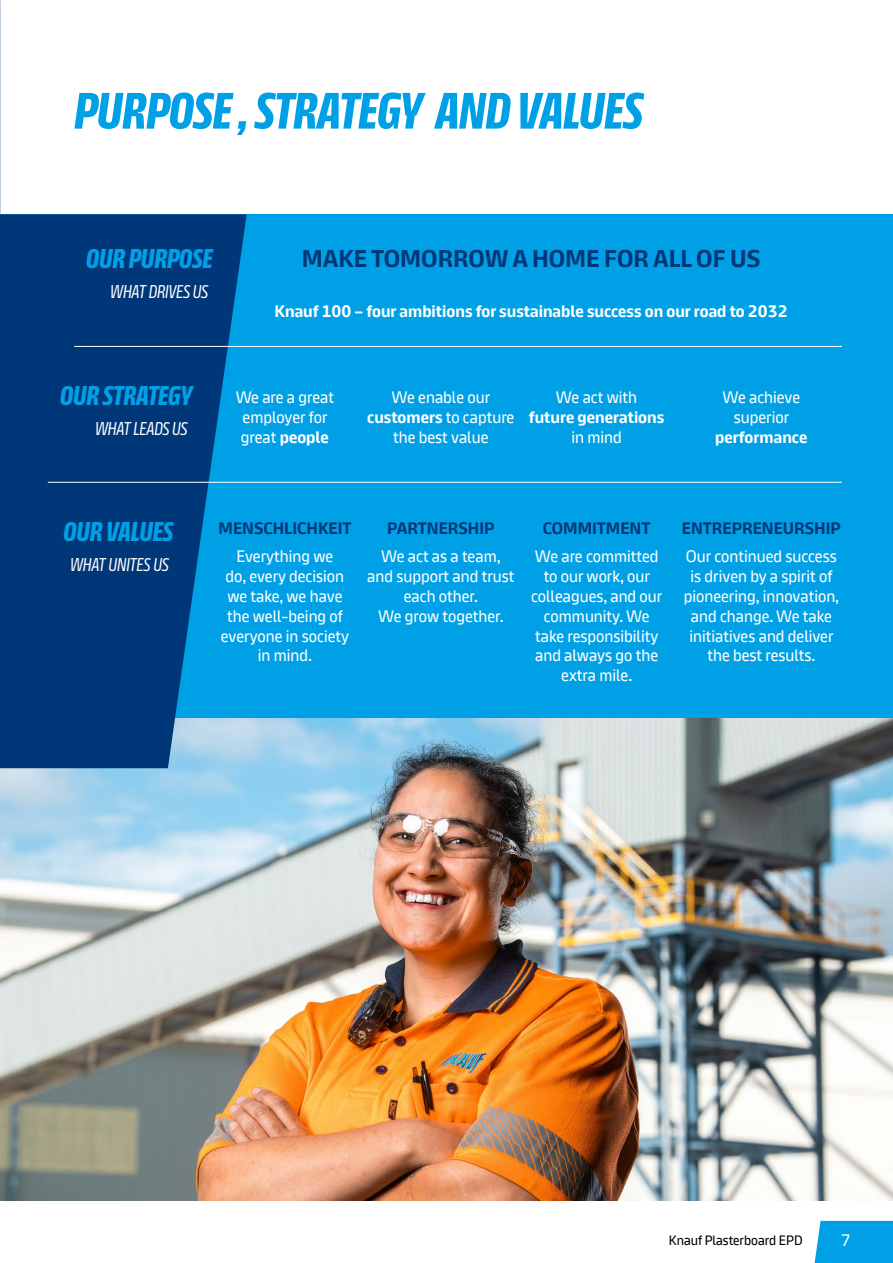
<style>
.page{position:relative;width:893px;height:1263px;background:#fff}
.page>*{position:absolute;margin:0;border:0;box-sizing:border-box;transform-origin:0 0}
.t1{font:700 51px "Knauf Screen Head";letter-spacing:-.01em;color:#00a0e6}
.t2{font:700 27px "Knauf Screen Head";letter-spacing:-.005em;color:#00a0e6}
.t3{font:700 24px "Knauf Screen";color:#003778}
.t4{font:18px "Knauf Screen Head";letter-spacing:-.015em;color:#fff}
.t5{font:16.5px/19.8px "Knauf Screen";color:#fff;text-align:center}
.t6{font:700 16.5px "Knauf Screen";color:#fff}
.t7{font:700 16.5px "Knauf Screen";color:#003778}
.t8{font:13.5px "Knauf Screen";color:#000}
.s1{font-weight:700}
</style>
<div class="page">
<img style="left:0;top:0;width:1px;height:214px">
<div style="left:0;top:214px;width:893px;height:555px;background:#00a0e6"></div>
<img style="left:0;top:719px;width:893px;height:481px">
<svg style="left:0;top:214px;width:247px;height:554px;fill:#003778"></svg>
<hr style="left:74px;top:346px;width:768px;height:1px;background:#fff">
<hr style="left:48px;top:482px;width:794px;height:1px;background:#fff">
<div style="left:814px;top:1221px;width:79px;height:42px;background:#00a0e6"></div>
<h1 class="t1" style="left:74px;top:85px;width:570px">PURPOSE , STRATEGY AND VALUES</h1>
<h2 class="t2" style="left:86px;top:245px;width:128px">OUR PURPOSE</h2>
<p class="t4" style="left:110px;top:283px;width:99px">WHAT DRIVES US</p>
<h3 class="t3" style="left:302px;top:245px;width:460px">MAKE TOMORROW A HOME FOR ALL OF US</h3>
<p class="t6" style="left:275px;top:302px;width:514px">Knauf 100 – four ambitions for sustainable success on our road to 2032</p>
<h2 class="t2" style="left:60px;top:381px;width:134px">OUR STRATEGY</h2>
<p class="t4" style="left:95px;top:419px;width:94px">WHAT LEADS US</p>
<p class="t5" style="left:236px;top:388px;width:100px">We are a great employer for great <span class="s1">people</span></p>
<p class="t5" style="left:367px;top:388px;width:149px">We enable our <span class="s1">customers</span> to capture the best value</p>
<p class="t5" style="left:556px;top:388px;width:83px">We act with</p>
<p class="t6" style="left:529px;top:408px;width:137px">future generations</p>
<p class="t5" style="left:571px;top:427px;width:52px">in mind</p>
<p class="t5" style="left:722px;top:388px;width:79px">We achieve superior</p>
<p class="t6" style="left:715px;top:428px;width:94px">performance</p>
<h2 class="t2" style="left:63px;top:518px;width:111px">OUR VALUES</h2>
<p class="t4" style="left:70px;top:555px;width:100px">WHAT UNITES US</p>
<p class="t7" style="left:219px;top:519px;width:135px">MENSCHLICHKEIT</p>
<p class="t5" style="left:221px;top:546px;width:130px">Everything we<br>do, every decision we take, we have the well-being of everyone in society in mind.</p>
<p class="t7" style="left:387px;top:519px;width:109px">PARTNERSHIP</p>
<p class="t5" style="left:367px;top:546px;width:149px">We act as a team, and support and trust each other.<br>We grow together.</p>
<p class="t7" style="left:543px;top:519px;width:109px">COMMITMENT</p>
<p class="t5" style="left:531px;top:546px;width:133px">We are committed to our work, our colleagues, and our community. We take responsibility and always go the extra mile.</p>
<p class="t7" style="left:682px;top:519px;width:160px">ENTREPRENEURSHIP</p>
<p class="t5" style="left:684px;top:546px;width:157px">Our continued success is driven by a spirit of pioneering, innovation, and change. We take initiatives and deliver the best results.</p>
<p class="t8" style="left:669px;top:1232px;width:135px">Knauf Plasterboard EPD</p>
<p class="t5" style="left:841px;top:1230px;width:11px">7</p>
</div>
